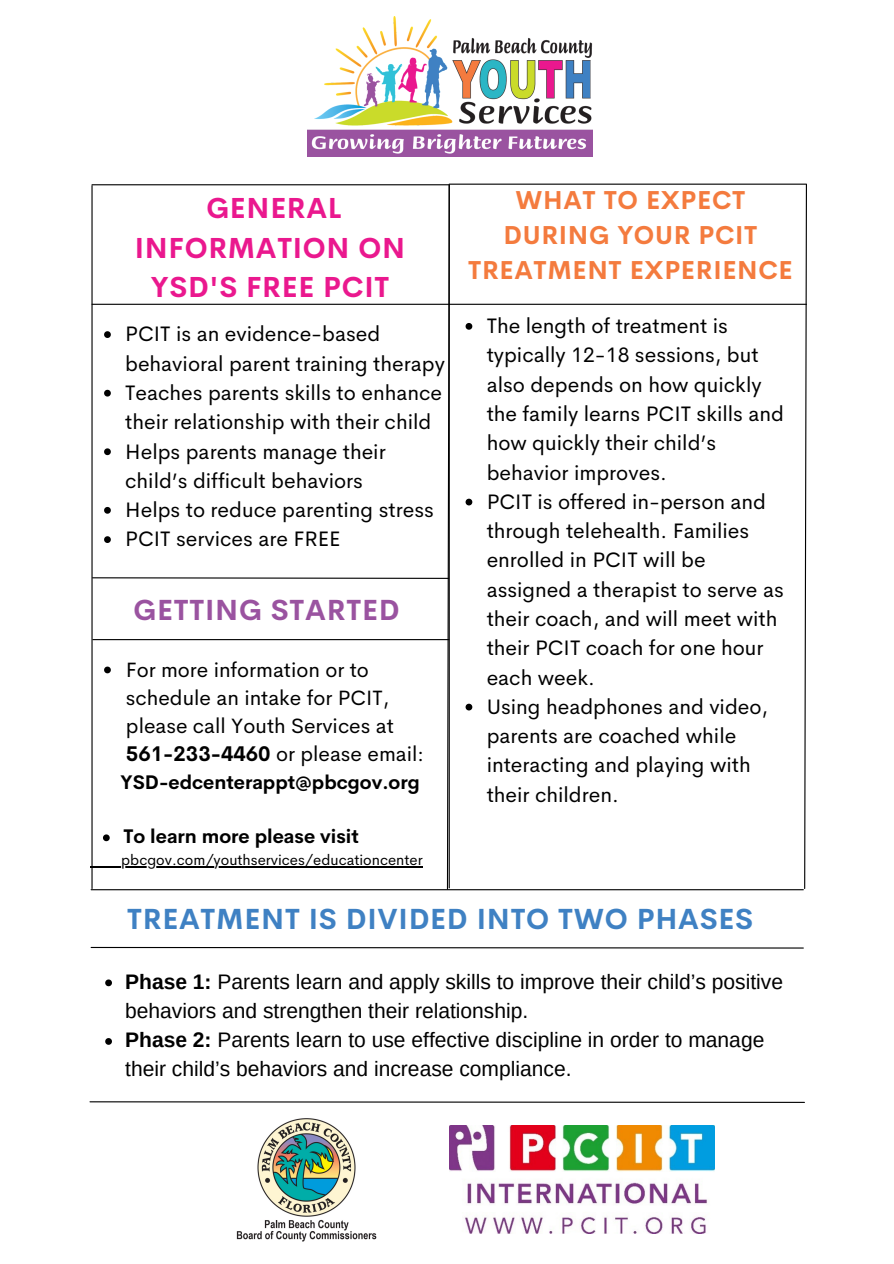
<style>
.page{position:relative;width:894px;height:1264px;background:#fff}
.page>*{position:absolute;margin:0;border:0;box-sizing:border-box;transform-origin:0 0}
.t1{font:700 28.5px "Cerebri Sans";letter-spacing:.025em;color:#3f81c3}
.t2{font:700 28.5px "Cerebri Sans";letter-spacing:.025em;color:#9a53a0}
.t3{font:700 28.35px/39.5px "Cerebri Sans";letter-spacing:.025em;color:#ea188e;text-align:center}
.t4{font:700 25.35px/35px "Cerebri Sans";letter-spacing:.025em;color:#f47b3e;text-align:center}
.t5{font:21px/29.2px "Cerebri Sans";color:#000}
.t6{font:21px/29.2px "Arimo";color:#000}
.t7{font:20.85px/28.2px "Cerebri Sans";color:#000}
.t8{font:700 19.35px "Cerebri Sans";color:#000}
.t9{font:14.85px "Cerebri Sans";color:#000}
.s1{font-weight:700}
</style>
<div class="page">
<hr style="left:91px;top:889px;width:712px;height:1px;background:#000">
<svg style="left:89px;top:1101px;width:716px;height:2px"></svg>
<svg style="left:90px;top:946px;width:714px;height:3px"></svg>
<hr style="left:449px;top:184px;width:357px;height:1px;background:#000">
<hr style="left:449px;top:304px;width:357px;height:1px;background:#000">
<svg style="left:803px;top:183px;width:4px;height:706px"></svg>
<img style="left:449px;top:1125px;width:265px;height:108px">
<svg style="left:105px;top:979px;width:7px;height:7px"></svg>
<svg style="left:105px;top:1038px;width:7px;height:6px"></svg>
<img style="left:236px;top:1118px;width:141px;height:123px">
<svg style="left:91px;top:184px;width:359px;height:706px"></svg>
<hr style="left:90px;top:866px;width:31px;height:1px;background:#000">
<hr style="left:121px;top:866px;width:301px;height:1px;background:#000">
<svg style="left:465px;top:323px;width:7px;height:7px"></svg>
<svg style="left:465px;top:498px;width:7px;height:7px"></svg>
<svg style="left:465px;top:703px;width:7px;height:7px"></svg>
<img style="left:307px;top:16px;width:285px;height:141px">
<h2 class="t3" style="left:135px;top:188px;width:272px">GENERAL<br>INFORMATION ON<br>YSD'S FREE PCIT</h2>
<p class="t5" style="left:125px;top:319px;width:321px">PCIT is an evidence-based behavioral parent training therapy<br>Teaches parents skills to enhance their relationship with their child<br>Helps parents manage their child’s difficult behaviors<br>Helps to reduce parenting stress<br>PCIT services are FREE</p>
<h1 class="t2" style="left:133px;top:591px;width:267px">GETTING STARTED</h1>
<p class="t7" style="left:126px;top:655px;width:299px">For more information or to schedule an intake for PCIT, please call Youth Services at<br><span class="s1">561-233-4460</span> or please email:</p>
<p class="t8" style="left:121px;top:770px;width:300px">YSD-edcenterappt@pbcgov.org</p>
<p class="t8" style="left:123px;top:824px;width:237px">To learn more please visit</p>
<p class="t9" style="left:121px;top:850px;width:303px">pbcgov.com/youthservices/educationcenter</p>
<p class="t4" style="left:468px;top:182px;width:326px">WHAT TO EXPECT<br>DURING YOUR PCIT<br>TREATMENT EXPERIENCE</p>
<p class="t5" style="left:486px;top:311px;width:299px">The length of treatment is typically 12-18 sessions, but also depends on how quickly the family learns PCIT skills and how quickly their child’s behavior improves.<br>PCIT is offered in-person and through telehealth. Families enrolled in PCIT will be assigned a therapist to serve as their coach, and will meet with their PCIT coach for one hour each week.<br>Using headphones and video, parents are coached while interacting and playing with their children.</p>
<h1 class="t1" style="left:127px;top:900px;width:627px">TREATMENT IS DIVIDED INTO TWO PHASES</h1>
<p class="t6" style="left:125px;top:966px;width:659px"><span class="s1">Phase 1:</span> Parents learn and apply skills to improve their child’s positive behaviors and strengthen their relationship.<br><span class="s1">Phase 2:</span> Parents learn to use effective discipline in order to manage their child’s behaviors and increase compliance.</p>
</div>
